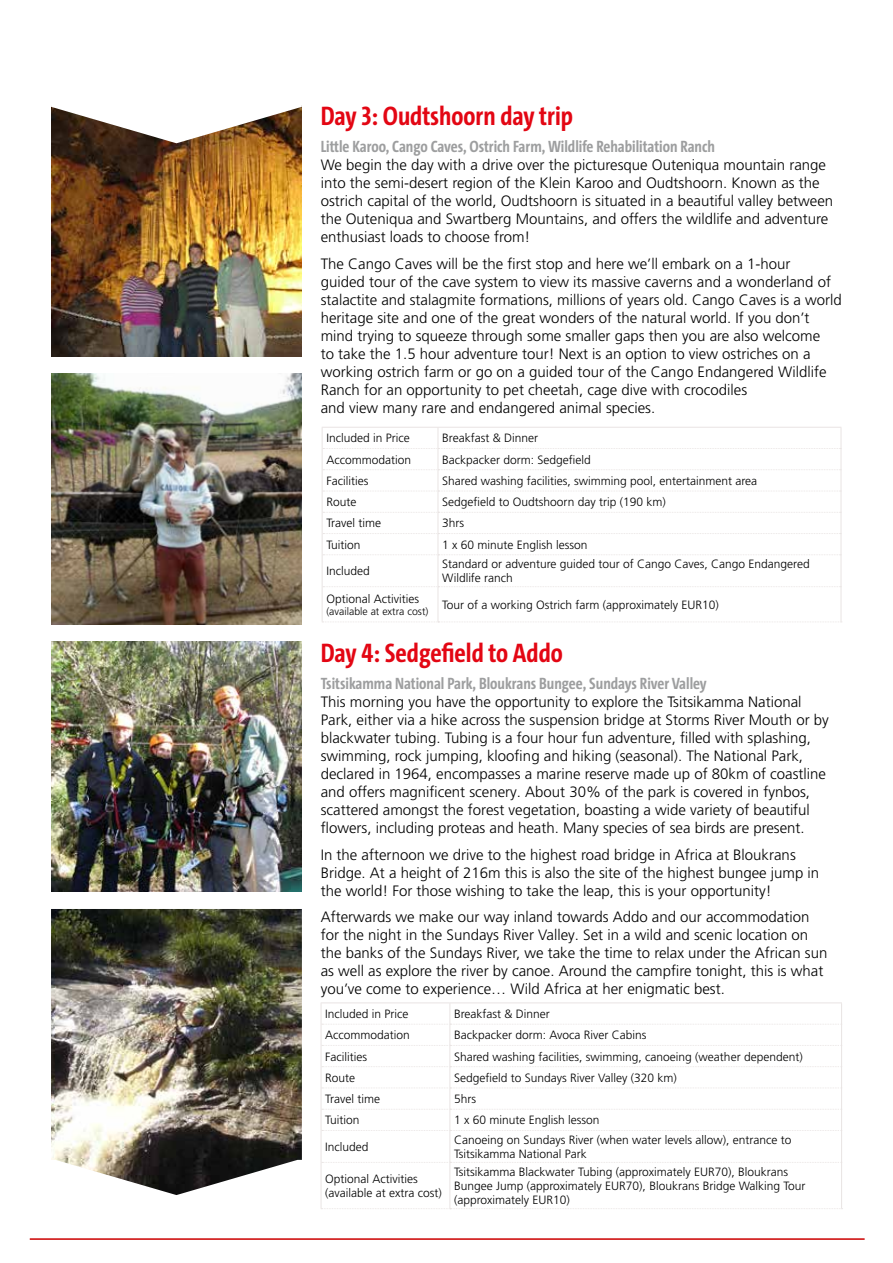
<style>
.page{position:relative;width:893px;height:1263px;background:#fff}
.page>*{position:absolute;margin:0;border:0;box-sizing:border-box;transform-origin:0 0}
.t1{font:700 27px "The Sans Cd LF7";color:#e30613}
.t2{font:700 16.5px "The Sans Cd LF7";color:#9d9e9f}
.t3{font:300 15px/18px "Frutiger LT Pro";color:#000}
.t4{font:300 12px/14.4px "Frutiger LT Pro";color:#000}
.t5{font:300 10.5px "Frutiger LT Pro";color:#000}
.s1{color:#fff}
</style>
<div class="page">
<hr style="left:322px;top:427px;width:116px;height:1px;background:#e9e4e3">
<hr style="left:438px;top:427px;width:403px;height:1px;background:#e9e4e3">
<hr style="left:322px;top:555px;width:1px;height:32px;background:#e9e4e3">
<hr style="left:438px;top:555px;width:1px;height:31px;background:#e9e4e3">
<hr style="left:841px;top:555px;width:1px;height:32px;background:#e9e4e3">
<svg style="left:322px;top:428px;width:520px;height:127px"></svg>
<svg style="left:323px;top:586px;width:518px;height:1px"></svg>
<svg style="left:322px;top:621px;width:520px;height:1px"></svg>
<hr style="left:322px;top:587px;width:1px;height:34px;background:#e9e4e3">
<hr style="left:438px;top:587px;width:1px;height:34px;background:#e9e4e3">
<hr style="left:841px;top:587px;width:1px;height:34px;background:#e9e4e3">
<hr style="left:321px;top:1002px;width:129px;height:1px;background:#e9e4e3">
<hr style="left:450px;top:1002px;width:392px;height:1px;background:#e9e4e3">
<hr style="left:321px;top:1130px;width:1px;height:32px;background:#e9e4e3">
<hr style="left:449px;top:1131px;width:1px;height:31px;background:#e9e4e3">
<hr style="left:841px;top:1130px;width:1px;height:32px;background:#e9e4e3">
<svg style="left:321px;top:1003px;width:521px;height:128px"></svg>
<svg style="left:322px;top:1162px;width:519px;height:1px"></svg>
<svg style="left:321px;top:1208px;width:522px;height:1px"></svg>
<hr style="left:321px;top:1162px;width:1px;height:46px;background:#e9e4e3">
<hr style="left:449px;top:1163px;width:1px;height:45px;background:#e9e4e3">
<hr style="left:841px;top:1162px;width:1px;height:46px;background:#e9e4e3">
<img style="left:51px;top:143px;width:251px;height:213px">
<img style="left:51px;top:373px;width:251px;height:251px">
<img style="left:51px;top:641px;width:251px;height:251px">
<svg style="left:51px;top:105px;width:251px;height:38px"></svg>
<hr style="left:30px;top:1238px;width:835px;height:2px;background:#c00">
<img style="left:51px;top:909px;width:251px;height:286px">
<h1 class="t1" style="left:321px;top:99px;width:254px">Day 3: Oudtshoorn day trip</h1>
<p class="t2" style="left:321px;top:136px;width:396px">Little Karoo, Cango Caves, Ostrich Farm, Wildlife Rehabilitation Ranch</p>
<p class="t3" style="left:321px;top:156px;width:514px">We begin the day with a drive over the picturesque Outeniqua mountain range into the semi-desert region of the Klein Karoo and Oudtshoorn. Known as the ostrich capital of the world, Oudtshoorn is situated in a beautiful valley between the Outeniqua and Swartberg Mountains, and offers the wildlife and adventure enthusiast loads to choose from!</p>
<p class="t3" style="left:321px;top:255px;width:523px">The Cango Caves will be the first stop and here we’ll embark on a 1-hour<br>guided tour of the cave system to view its massive caverns and a wonderland of stalactite and stalagmite formations, millions of years old. Cango Caves is a world heritage site and one of the great wonders of the natural world. If you don’t mind trying to squeeze through some smaller gaps then you are also welcome<br>to take the 1.5 hour adventure tour! Next is an option to view ostriches on a working ostrich farm or go on a guided tour of the Cango Endangered Wildlife Ranch for an opportunity to pet cheetah, cage dive with crocodiles<br>and view many rare and endangered animal species.</p>
<p class="t4" style="left:326px;top:431px;width:85px">Included in Price</p>
<p class="t4" style="left:442px;top:431px;width:97px">Breakfast &amp; Dinner</p>
<p class="t4" style="left:326px;top:452px;width:86px">Accommodation</p>
<p class="t4" style="left:442px;top:452px;width:150px">Backpacker dorm: Sedgefield</p>
<p class="t4" style="left:326px;top:474px;width:43px">Facilities</p>
<p class="t4" style="left:442px;top:474px;width:316px">Shared washing facilities, swimming pool, entertainment area</p>
<p class="t4" style="left:326px;top:495px;width:32px">Route</p>
<p class="t4" style="left:442px;top:495px;width:225px">Sedgefield to Oudtshoorn day trip (190 km)</p>
<p class="t4" style="left:326px;top:516px;width:56px">Travel time</p>
<p class="t4" style="left:442px;top:516px;width:31px">3hrs<span class="s1">+</span></p>
<p class="t4" style="left:326px;top:537px;width:36px">Tuition</p>
<p class="t4" style="left:442px;top:535px;width:369px;line-height:19.4px">1 x 60 minute English lesson<br>Standard or adventure guided tour of Cango Caves, Cango Endangered</p>
<p class="t4" style="left:442px;top:571px;width:72px">Wildlife ranch</p>
<p class="t4" style="left:326px;top:591px;width:94px">Optional Activities</p>
<p class="t5" style="left:326px;top:605px;width:104px">(available at extra cost)</p>
<p class="t4" style="left:442px;top:597px;width:278px">Tour of a working Ostrich farm (approximately EUR10)</p>
<h1 class="t1" style="left:321px;top:636px;width:244px">Day 4: Sedgefield to Addo</h1>
<p class="t2" style="left:321px;top:673px;width:388px">Tsitsikamma National Park, Bloukrans Bungee, Sundays River Valley</p>
<p class="t3" style="left:321px;top:693px;width:510px">This morning you have the opportunity to explore the Tsitsikamma National Park, either via a hike across the suspension bridge at Storms River Mouth or by blackwater tubing. Tubing is a four hour fun adventure, filled with splashing, swimming, rock jumping, kloofing and hiking (seasonal). The National Park, declared in 1964, encompasses a marine reserve made up of 80km of coastline and offers magnificent scenery. About 30% of the park is covered in fynbos, scattered amongst the forest vegetation, boasting a wide variety of beautiful flowers, including proteas and heath. Many species of sea birds are present.</p>
<p class="t3" style="left:321px;top:846px;width:500px">In the afternoon we drive to the highest road bridge in Africa at Bloukrans<br>Bridge. At a height of 216m this is also the site of the highest bungee jump in the world! For those wishing to take the leap, this is your opportunity!</p>
<p class="t3" style="left:321px;top:908px;width:508px">Afterwards we make our way inland towards Addo and our accommodation for the night in the Sundays River Valley. Set in a wild and scenic location on the banks of the Sundays River, we take the time to relax under the African sun as well as explore the river by canoe. Around the campfire tonight, this is what you’ve come to experience… Wild Africa at her enigmatic best.</p>
<p class="t4" style="left:325px;top:1007px;width:85px">Included in Price</p>
<p class="t4" style="left:454px;top:1007px;width:97px">Breakfast &amp; Dinner</p>
<p class="t4" style="left:325px;top:1028px;width:86px">Accommodation</p>
<p class="t4" style="left:454px;top:1028px;width:194px">Backpacker dorm: Avoca River Cabins</p>
<p class="t4" style="left:325px;top:1049px;width:43px">Facilities</p>
<p class="t4" style="left:454px;top:1049px;width:350px">Shared washing facilities, swimming, canoeing (weather dependent)</p>
<p class="t4" style="left:325px;top:1070px;width:32px">Route</p>
<p class="t4" style="left:454px;top:1070px;width:224px">Sedgefield to Sundays River Valley (320 km)</p>
<p class="t4" style="left:325px;top:1092px;width:56px">Travel time</p>
<p class="t4" style="left:454px;top:1092px;width:31px">5hrs<span class="s1">+</span></p>
<p class="t4" style="left:325px;top:1113px;width:36px">Tuition</p>
<p class="t4" style="left:454px;top:1110px;width:339px;line-height:19.4px">1 x 60 minute English lesson<br>Canoeing on Sundays River (when water levels allow), entrance to</p>
<p class="t4" style="left:454px;top:1147px;width:134px">Tsitsikamma National Park</p>
<p class="t4" style="left:325px;top:1171px;width:118px">Optional Activities (available at extra cost)</p>
<p class="t4" style="left:454px;top:1164px;width:353px">Tsitsikamma Blackwater Tubing (approximately EUR70), Bloukrans<br>Bungee Jump (approximately EUR70), Bloukrans Bridge Walking Tour (approximately EUR10)</p>
</div>
